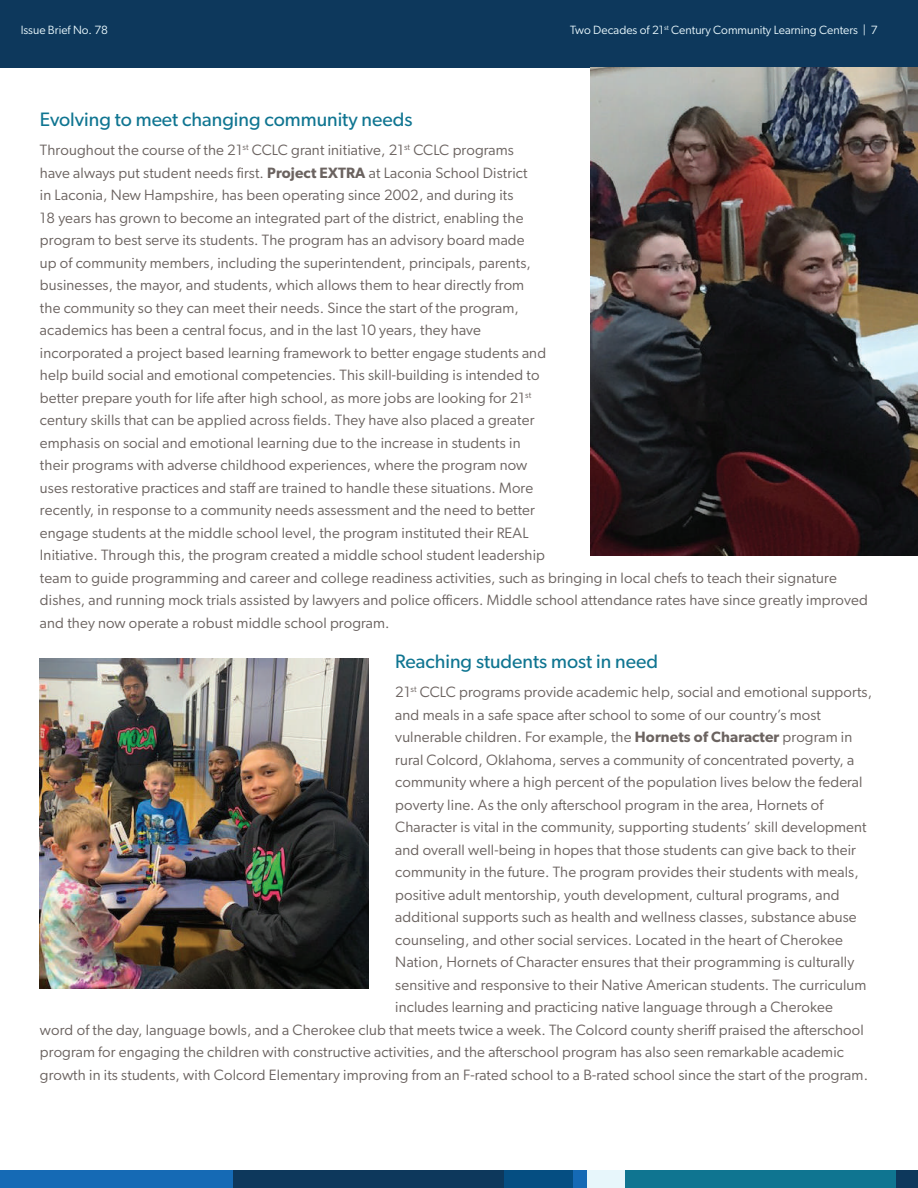
<style>
.page{position:relative;width:918px;height:1188px;background:#fff}
.page>*{position:absolute;margin:0;border:0;box-sizing:border-box;transform-origin:0 0}
.t1{font:19.5px "Gibson";color:#0f7591}
.t2{font:15px/22.5px "Gibson";letter-spacing:.01em;color:#6b6360}
.t3{font:12px "Gibson";color:#e7f6fb}
.s1{font-weight:600}
</style>
<div class="page">
<div style="left:0;top:0;width:918px;height:67px;background:#0d385c"></div>
<div style="left:233px;top:1170px;width:271px;height:17px;background:#0d385c"></div>
<div style="left:896px;top:1170px;width:22px;height:17px;background:#0d385c"></div>
<div style="left:587px;top:1170px;width:39px;height:17px;background:#e7f6fb"></div>
<div style="left:626px;top:1170px;width:270px;height:17px;background:#0f7591"></div>
<div style="left:0;top:1170px;width:233px;height:17px;background:#156ab5"></div>
<div style="left:504px;top:1170px;width:69px;height:17px;background:#054e82"></div>
<div style="left:573px;top:1170px;width:14px;height:17px;background:#156ab5"></div>
<img style="left:591px;top:67px;width:327px;height:488px">
<img style="left:40px;top:659px;width:328px;height:330px">
<p class="t3" style="left:21px;top:22px;width:89px">Issue Brief No. 78</p>
<p class="t3" style="left:570px;top:22px;width:309px">Two Decades of 21<sup>st</sup> Century Community Learning Centers | 7</p>
<h1 class="t1" style="left:40px;top:107px;width:374px">Evolving to meet changing community needs</h1>
<p class="t2" style="left:40px;top:139px;width:830px">Throughout the course of the 21<sup>st</sup> CCLC grant initiative, 21<sup>st</sup> CCLC programs<br>have always put student needs first. <span class="s1">Project EXTRA</span> at Laconia School District<br>in Laconia, New Hampshire, has been operating since 2002, and during its<br>18 years has grown to become an integrated part of the district, enabling the<br>program to best serve its students. The program has an advisory board made<br>up of community members, including the superintendent, principals, parents,<br>businesses, the mayor, and students, which allows them to hear directly from<br>the community so they can meet their needs. Since the start of the program,<br>academics has been a central focus, and in the last 10 years, they have<br>incorporated a project based learning framework to better engage students and<br>help build social and emotional competencies. This skill-building is intended to<br>better prepare youth for life after high school, as more jobs are looking for 21<sup>st<br></sup>century skills that can be applied across fields. They have also placed a greater<br>emphasis on social and emotional learning due to the increase in students in<br>their programs with adverse childhood experiences, where the program now<br>uses restorative practices and staff are trained to handle these situations. More<br>recently, in response to a community needs assessment and the need to better<br>engage students at the middle school level, the program instituted their REAL<br>Initiative. Through this, the program created a middle school student leadership<br>team to guide programming and career and college readiness activities, such as bringing in local chefs to teach their signature dishes, and running mock trials assisted by lawyers and police officers. Middle school attendance rates have since greatly improved and they now operate a robust middle school program.</p>
<h1 class="t1" style="left:395px;top:650px;width:264px">Reaching students most in need</h1>
<p class="t2" style="left:395px;top:681px;width:478px">21<sup>st</sup> CCLC programs provide academic help, social and emotional supports,</p>
<p class="t2" style="left:395px;top:703px;width:427px">and meals in a safe space after school to some of our country’s most</p>
<p class="t2" style="left:395px;top:726px;width:459px">vulnerable children. For example, the <span class="s1">Hornets of Character</span> program in</p>
<p class="t2" style="left:395px;top:748px;width:461px">rural Colcord, Oklahoma, serves a community of concentrated poverty, a</p>
<p class="t2" style="left:395px;top:771px;width:469px">community where a high percent of the population lives below the federal</p>
<p class="t2" style="left:395px;top:793px;width:430px">poverty line. As the only afterschool program in the area, Hornets of</p>
<p class="t2" style="left:395px;top:816px;width:473px">Character is vital in the community, supporting students’ skill development</p>
<p class="t2" style="left:395px;top:838px;width:462px">and overall well-being in hopes that those students can give back to their</p>
<p class="t2" style="left:395px;top:861px;width:465px">community in the future. The program provides their students with meals,</p>
<p class="t2" style="left:395px;top:883px;width:446px">positive adult mentorship, youth development, cultural programs, and</p>
<p class="t2" style="left:395px;top:906px;width:463px">additional supports such as health and wellness classes, substance abuse</p>
<p class="t2" style="left:395px;top:928px;width:449px">counseling, and other social services. Located in the heart of Cherokee</p>
<p class="t2" style="left:395px;top:951px;width:461px">Nation, Hornets of Character ensures that their programming is culturally</p>
<p class="t2" style="left:395px;top:973px;width:473px">sensitive and responsive to their Native American students. The curriculum</p>
<p class="t2" style="left:395px;top:996px;width:439px">includes learning and practicing native language through a Cherokee</p>
<p class="t2" style="left:40px;top:1018px;width:825px">word of the day, language bowls, and a Cherokee club that meets twice a week. The Colcord county sheriff praised the afterschool</p>
<p class="t2" style="left:40px;top:1041px;width:805px">program for engaging the children with constructive activities, and the afterschool program has also seen remarkable academic</p>
<p class="t2" style="left:40px;top:1063px;width:830px">growth in its students, with Colcord Elementary improving from an F-rated school to a B-rated school since the start of the program.</p>
</div>
